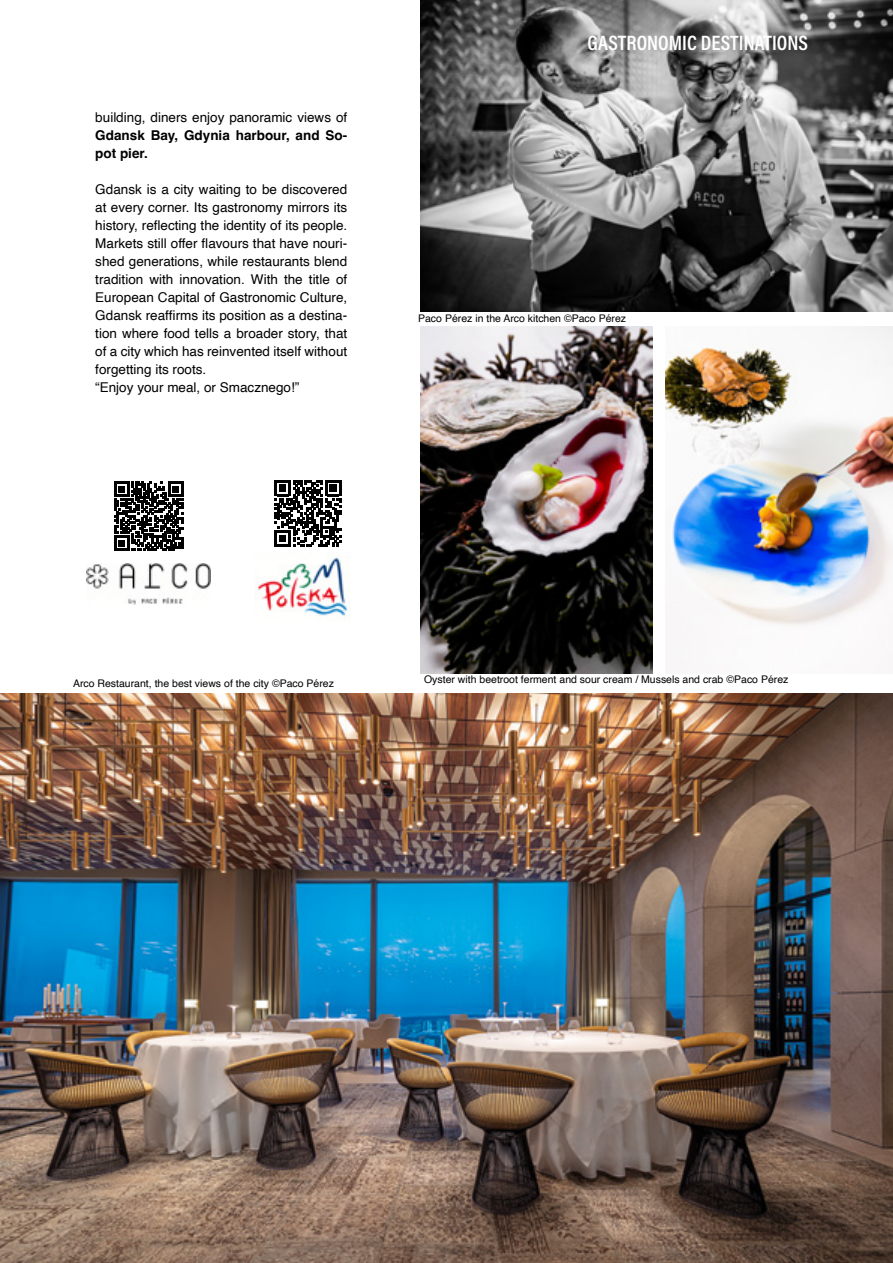
<style>
.page{position:relative;width:893px;height:1263px;background:#fff}
.page>*{position:absolute;margin:0;border:0;box-sizing:border-box;transform-origin:0 0}
.t1{font:21px "Acumin Variable Concept";color:#fff}
.t2{font:13.5px/18px "Helvetica";color:#000}
.t3{font:700 13.5px/18px "Helvetica";color:#000}
.t4{font:10.5px "Helvetica";color:#000}
</style>
<div class="page">
<img style="left:0;top:693px;width:893px;height:570px">
<img style="left:421px;top:0;width:472px;height:312px">
<img style="left:421px;top:327px;width:231px;height:347px">
<img style="left:666px;top:327px;width:227px;height:299px">
<svg style="left:115px;top:482px;width:68px;height:68px"></svg>
<svg style="left:275px;top:480px;width:66px;height:67px"></svg>
<img style="left:87px;top:563px;width:124px;height:42px">
<img style="left:256px;top:554px;width:94px;height:65px">
<p class="t2" style="left:95px;top:109px;width:253px">building, diners enjoy panoramic views of</p>
<p class="t3" style="left:95px;top:128px;width:253px">Gdansk Bay, Gdynia harbour, and So&shy;pot pier.</p>
<p class="t2" style="left:95px;top:181px;width:253px">Gdansk is a city waiting to be discovered at every corner. Its gastronomy mirrors its history, reflecting the identity of its people.<br>Markets still offer flavours that have nouri&shy;shed generations, while restaurants blend tradition with innovation. With the title of European Capital of Gastronomic Culture, Gdansk reaffirms its position as a destina&shy;tion where food tells a broader story, that of a city which has reinvented itself without forgetting its roots.<br>“Enjoy your meal, or Smacznego!”</p>
<h1 class="t1" style="left:587px;top:29px;width:222px">GASTRONOMIC DESTINATIONS</h1>
<p class="t4" style="left:418px;top:310px;width:209px">Paco Pérez in the Arco kitchen ©Paco Pérez</p>
<p class="t4" style="left:73px;top:675px;width:263px">Arco Restaurant, the best views of the city ©Paco Pérez</p>
<p class="t4" style="left:424px;top:671px;width:366px">Oyster with beetroot ferment and sour cream / Mussels and crab ©Paco Pérez</p>
</div>
